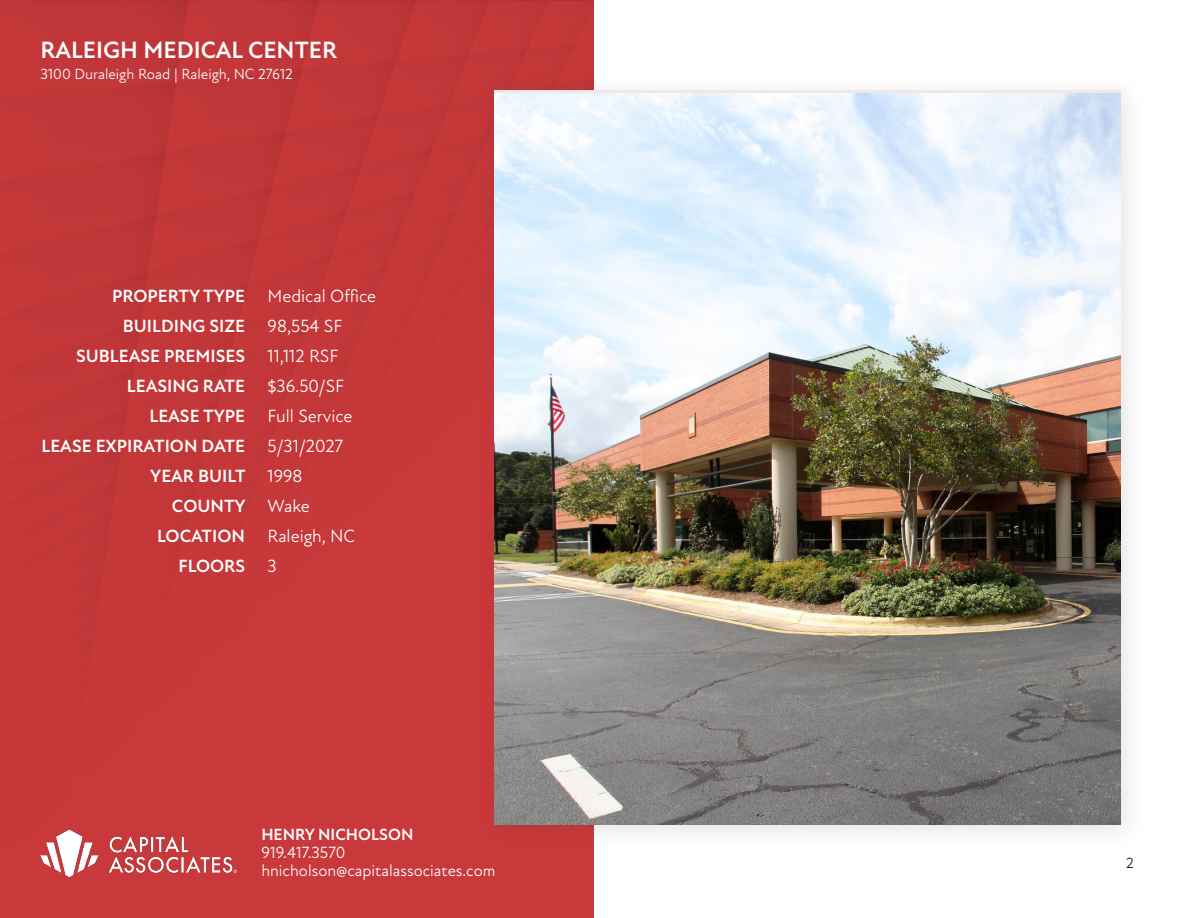
<style>
.page{position:relative;width:1188px;height:918px;background:#fff}
.page>*{position:absolute;margin:0;border:0;box-sizing:border-box;transform-origin:0 0}
.t1{font:700 24px "New Atten";color:#fff}
.t2{font:700 18px "New Atten";color:#fff}
.t3{font:18px "New Atten";color:#fff}
.t4{font:16.5px/18px "New Atten";color:#fff}
.t5{font:700 16.5px "New Atten";color:#fff}
.t6{font:15px "New Atten";color:#fff}
.t7{font:15px "New Atten";color:#231f20}
</style>
<div class="page">
<div style="left:0;top:0;width:594px;height:918px;background:#c53739"></div>
<img style="left:40px;top:829px;width:197px;height:47px">
<div style="left:476px;top:72px;width:672px;height:780px;background:#231f20;opacity:.12"></div>
<img style="left:494px;top:93px;width:626px;height:732px">
<h1 class="t1" style="left:40px;top:36px;width:298px">RALEIGH MEDICAL CENTER</h1>
<p class="t6" style="left:40px;top:66px;width:254px">3100 Duraleigh Road | Raleigh, NC 27612</p>
<p class="t2" style="left:112px;top:286px;width:135px">PROPERTY TYPE</p>
<p class="t2" style="left:123px;top:316px;width:124px">BUILDING SIZE</p>
<p class="t2" style="left:76px;top:346px;width:170px">SUBLEASE PREMISES</p>
<p class="t2" style="left:127px;top:376px;width:120px">LEASING RATE</p>
<p class="t2" style="left:149px;top:406px;width:97px">LEASE TYPE</p>
<p class="t2" style="left:41px;top:436px;width:205px">LEASE EXPIRATION DATE</p>
<p class="t2" style="left:150px;top:466px;width:97px">YEAR BUILT</p>
<p class="t2" style="left:172px;top:496px;width:75px">COUNTY</p>
<p class="t2" style="left:157px;top:526px;width:89px">LOCATION</p>
<p class="t2" style="left:178px;top:556px;width:68px">FLOORS</p>
<p class="t3" style="left:268px;top:286px;width:110px">Medical Office</p>
<p class="t3" style="left:268px;top:316px;width:76px">98,554 SF</p>
<p class="t3" style="left:268px;top:346px;width:72px">11,112 RSF</p>
<p class="t3" style="left:268px;top:376px;width:78px">$36.50/SF</p>
<p class="t3" style="left:268px;top:406px;width:87px">Full Service</p>
<p class="t3" style="left:268px;top:436px;width:77px">5/31/2027</p>
<p class="t3" style="left:268px;top:466px;width:37px">1998</p>
<p class="t3" style="left:268px;top:496px;width:44px">Wake</p>
<p class="t3" style="left:268px;top:526px;width:89px">Raleigh, NC</p>
<p class="t3" style="left:268px;top:556px;width:11px">3</p>
<p class="t5" style="left:261px;top:825px;width:154px">HENRY NICHOLSON</p>
<p class="t4" style="left:261px;top:844px;width:236px">919.417.3570 hnicholson@capitalassociates.com</p>
<p class="t7" style="left:1126px;top:855px;width:9px">2</p>
</div>
